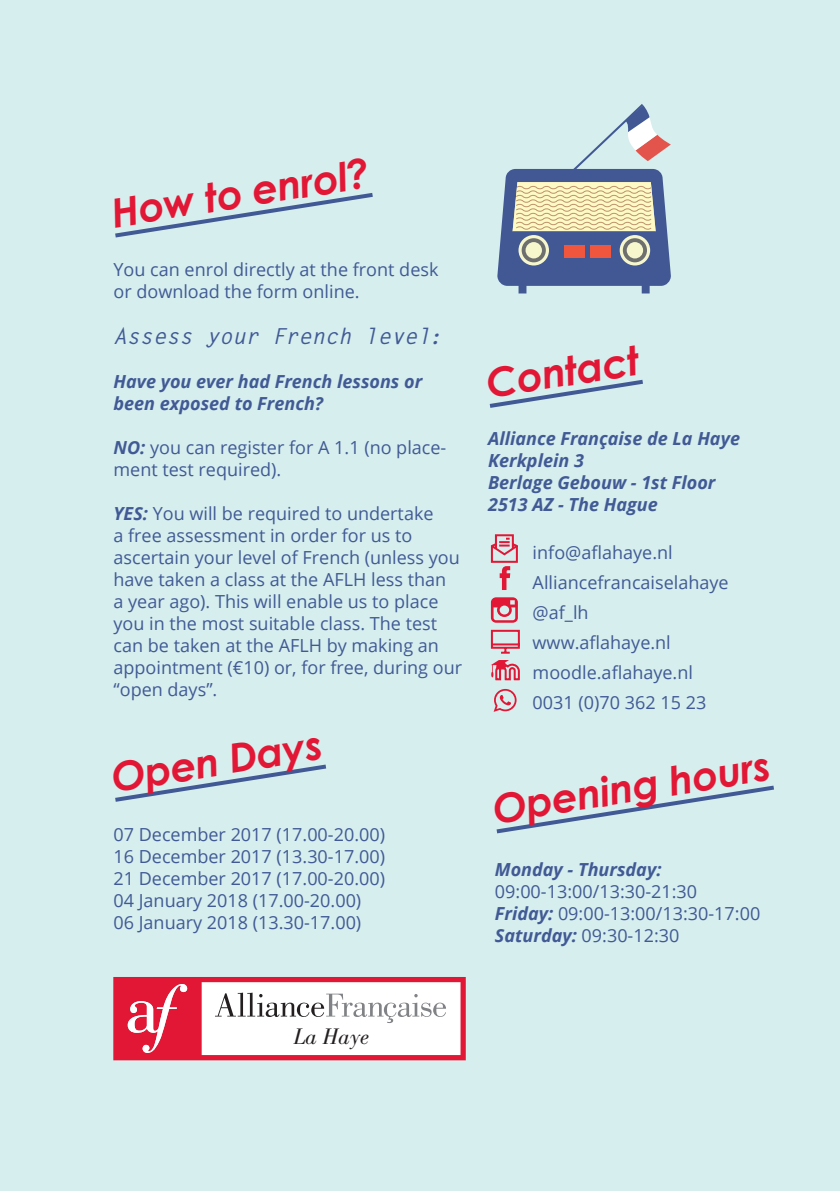
<style>
.page{position:relative;width:840px;height:1191px;background:#fff}
.page>*{position:absolute;margin:0;border:0;box-sizing:border-box;transform-origin:0 0}
.t1{font:italic 700 40px "Century Gothic";color:#e21735}
.t2{font:italic 23.2px "Bodoni Std";color:#231f20}
.t3{font:italic 700 22px "Letter Gothic Std";color:#415a95}
.t4{font:18px/22px "Open Sans";color:#415a95}
.t5{font:italic 700 18px/22px "Open Sans";color:#415a95}
.s1{font-weight:700;font-style:italic}
</style>
<div class="page">
<div style="left:0;top:0;width:839px;height:1191px;background:#d6eeed"></div>
<svg style="left:115px;top:193px;width:258px;height:45px"></svg>
<svg style="left:496px;top:785px;width:278px;height:49px"></svg>
<svg style="left:489px;top:379px;width:154px;height:29px"></svg>
<svg style="left:115px;top:764px;width:212px;height:38px"></svg>
<svg style="left:491px;top:660px;width:29px;height:52px"></svg>
<svg style="left:490px;top:629px;width:30px;height:25px"></svg>
<svg style="left:490px;top:534px;width:28px;height:56px"></svg>
<svg style="left:490px;top:597px;width:27px;height:25px"></svg>
<svg style="left:497px;top:104px;width:173px;height:189px"></svg>
<div style="left:563px;top:245px;width:21px;height:13px;background:#f0563d"></div>
<div style="left:589px;top:245px;width:21px;height:13px;background:#f0563d"></div>
<svg style="left:113px;top:977px;width:352px;height:83px;background:#eeacb6"></svg>
<h1 class="t1" style="left:108px;top:188px;width:262px;rotate:-9deg">H ow t o e nrol?</h1>
<p class="t4" style="left:113px;top:258px;width:326px">You can enrol directly at the front desk or download the form online.</p>
<p class="t3" style="left:113px;top:323px;width:329px">Assess your French level:</p>
<p class="t5" style="left:113px;top:370px;width:310px">Have you ever had French lessons or been exposed to French?</p>
<p class="t4" style="left:113px;top:436px;width:334px"><span class="s1">NO:</span> you can register for A 1.1 (no place&shy;ment test required).</p>
<p class="t4" style="left:113px;top:502px;width:350px"><span class="s1">YES:</span> You will be required to undertake<br>a free assessment in order for us to ascertain your level of French (unless you have taken a class at the AFLH less than<br>a year ago). This will enable us to place you in the most suitable class. The test can be taken at the AFLH by making an appointment (€10) or, for free, during our “open days”.</p>
<h1 class="t1" style="left:108px;top:752px;width:214px;rotate:-9deg">Open Days</h1>
<p class="t4" style="left:113px;top:822px;width:273px">07 December 2017 (17.00-20.00)<br>16 December 2017 (13.30-17.00)<br>21 December 2017 (17.00-20.00)<br>04 January 2018 (17.00-20.00)<br>06 January 2018 (13.30-17.00)</p>
<h1 class="t1" style="left:482px;top:358px;width:156px;rotate:-9deg">Contact</h1>
<p class="t5" style="left:488px;top:426px;width:253px">Alliance Française de La Haye<br>Kerkplein 3<br>Berlage Gebouw - 1st Floor<br>2513 AZ - The Hague</p>
<p class="t4" style="left:532px;top:537px;width:197px;line-height:30px">info@aflahaye.nl<br>Alliancefrancaiselahaye @af_lh www.aflahaye.nl moodle.aflahaye.nl<br>0031 (0)70 362 15 23</p>
<h1 class="t1" style="left:489px;top:783px;width:282px;rotate:-9deg">Op e ning hours</h1>
<p class="t5" style="left:494px;top:858px;width:168px">Monday - Thursday:</p>
<p class="t4" style="left:494px;top:880px;width:267px">09:00-13:00/13:30-21:30<br><span class="s1">Friday:</span> 09:00-13:00/13:30-17:00<br><span class="s1">Saturday:</span> 09:30-12:30</p>
<p class="t2" style="left:294px;top:1023px;width:77px">La Haye</p>
</div>
